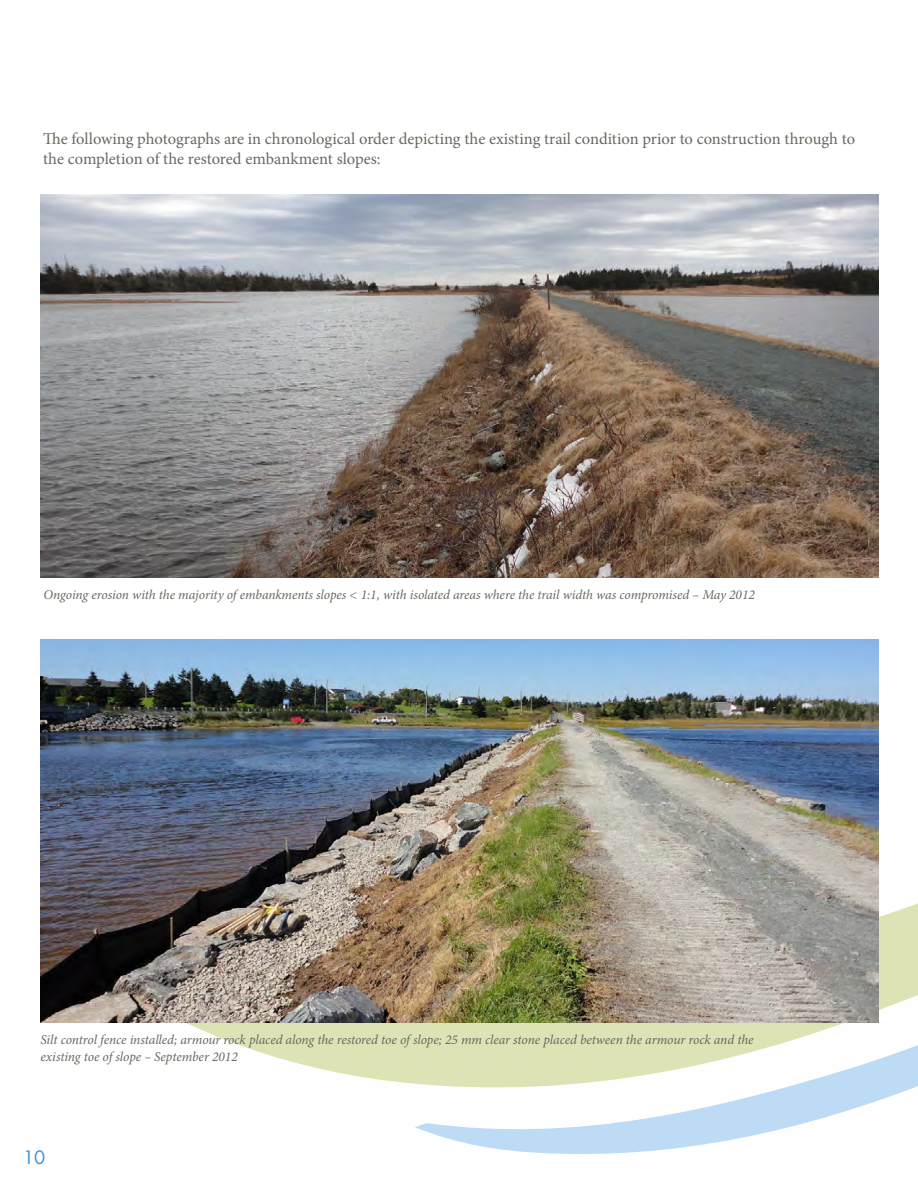
<style>
.page{position:relative;width:918px;height:1188px;background:#fff}
.page>*{position:absolute;margin:0;border:0;box-sizing:border-box;transform-origin:0 0}
.t1{font:18px "Futura";color:#4291ce}
.Main_body_text{font:16.5px/19.8px "Minion Pro";color:#696961}
.Photo_caption{font:italic 13.5px/16.2px "Minion Pro";letter-spacing:-.01em;color:#696961}
</style>
<div class="page">
<svg style="left:187px;top:793px;width:692px;height:291px;fill:#dde3b4"></svg>
<svg style="left:415px;top:888px;width:503px;height:266px"></svg>
<img style="left:40px;top:194px;width:838px;height:384px">
<img style="left:40px;top:639px;width:838px;height:384px">
<p class="Main_body_text" style="left:43px;top:129px;width:814px">The following photographs are in chronological order depicting the existing trail condition prior to construction through to the completion of the restored embankment slopes:</p>
<p class="Photo_caption" style="left:44px;top:587px;width:713px">Ongoing erosion with the majority of embankments slopes &lt; 1:1, with isolated areas where the trail width was compromised – May 2012</p>
<p class="Photo_caption" style="left:40px;top:1032px;width:715px">Silt control fence installed; armour rock placed along the restored toe of slope; 25 mm clear stone placed between the armour rock and the existing toe of slope – September 2012</p>
<h1 class="t1" style="left:23px;top:1146px;width:24px">10</h1>
</div>
